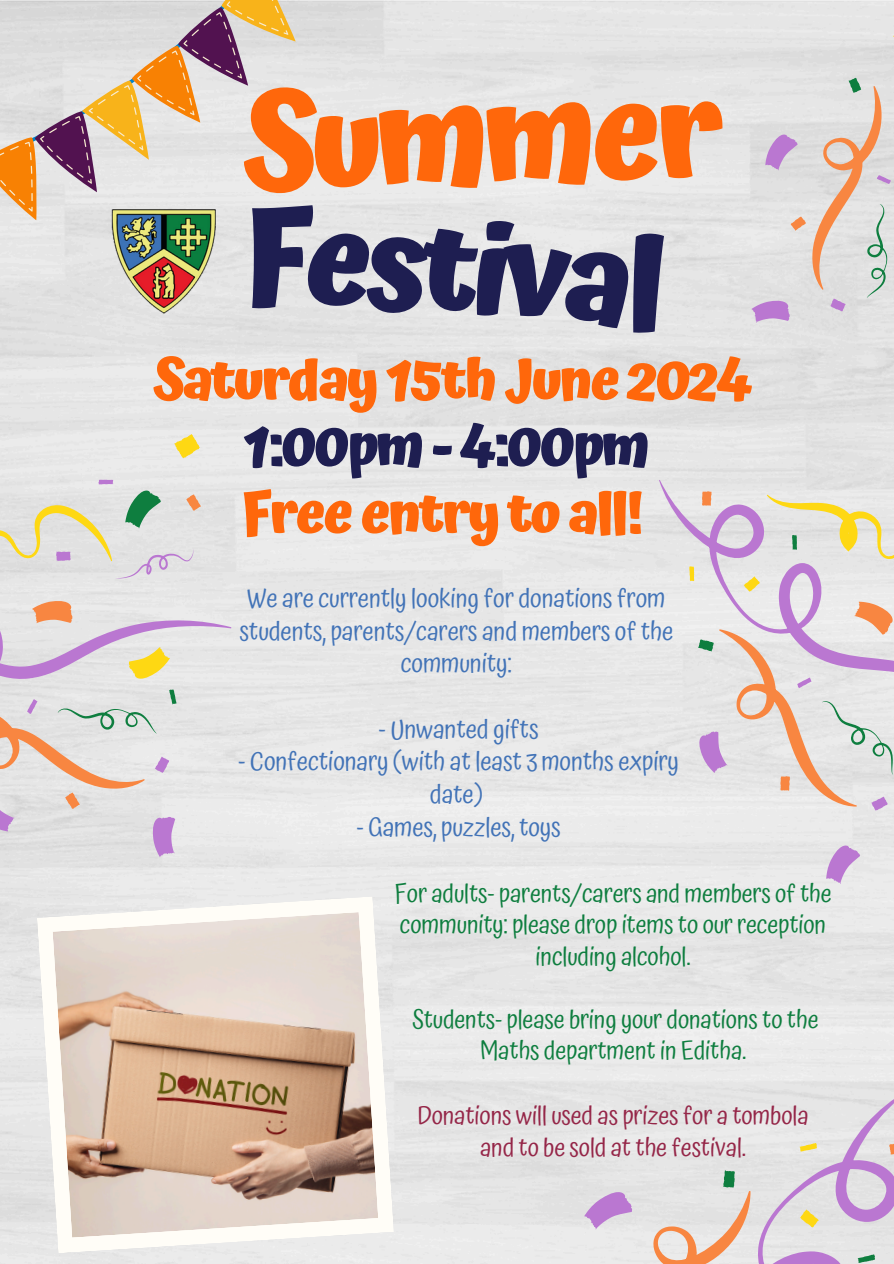
<style>
.page{position:relative;width:894px;height:1264px;background:#fff}
.page>*{position:absolute;margin:0;border:0;box-sizing:border-box;transform-origin:0 0}
.t1{font:700 130.65px "Atma";color:#ff670b}
.t2{font:700 124.2px "Atma";color:#1e1e51}
.t3{font:700 55.95px "Atma";letter-spacing:-.05em;color:#ff670b}
.t4{font:700 55.95px "Atma";letter-spacing:-.05em;color:#1e1e51}
.t5{font:26.1px/32.7px "Atma";letter-spacing:-.01em;color:#4273b7;text-align:center}
.t6{font:25.35px/31.5px "Atma";letter-spacing:-.01em;color:#0e7e3f;text-align:center}
.t7{font:25.35px/31.5px "Atma";letter-spacing:-.01em;color:#952648;text-align:center}
</style>
<div class="page">
<div style="left:757px;top:0;width:136px;height:361px;background:#e4e4e4"></div>
<svg style="left:746px;top:75px;width:148px;height:263px;background:#dfd6d5"></svg>
<svg style="left:37px;top:896px;width:357px;height:357px;fill:#ebebeb"></svg>
<img style="left:53px;top:912px;width:325px;height:325px">
<div style="left:0;top:0;width:470px;height:338px;background:#e6e6e6"></div>
<svg style="left:0;top:0;width:337px;height:253px;background:#dccec3"></svg>
<svg style="left:820px;top:843px;width:44px;height:43px;background:#d7c0df"></svg>
<div style="left:658px;top:422px;width:235px;height:364px;background:#e6e6e6"></div>
<svg style="left:687px;top:461px;width:206px;height:365px;background:#e3d9d8"></svg>
<img style="left:111px;top:209px;width:104px;height:104px">
<div style="left:569px;top:1089px;width:324px;height:77px;background:#e6e6e6"></div>
<svg style="left:532px;top:1166px;width:361px;height:97px;background:#dfd4d9"></svg>
<div style="left:0;top:407px;width:232px;height:433px;background:#e6e6e6"></div>
<svg style="left:0;top:430px;width:203px;height:432px;background:#e1dbd7"></svg>
<p class="t1" style="left:241px;top:68px;width:480px;rotate:-2deg">Summer</p>
<p class="t2" style="left:247px;top:181px;width:426px;rotate:4deg">Festival</p>
<p class="t3" style="left:154px;top:347px;width:600px">Saturday 15th June 2024</p>
<p class="t4" style="left:243px;top:413px;width:408px">1:00pm - 4:00pm</p>
<p class="t3" style="left:240px;top:480px;width:405px">Free entry to all!</p>
<h1 class="t5" style="left:239px;top:581px;width:435px">We are currently looking for donations from students, parents/carers and members of the community:</h1>
<h1 class="t5" style="left:378px;top:712px;width:162px">- Unwanted gifts</h1>
<p class="t5" style="left:238px;top:745px;width:442px">- Confectionary (with at least 3 months expiry date)</p>
<h2 class="t5" style="left:356px;top:810px;width:206px">- Games, puzzles, toys</h2>
<p class="t6" style="left:394px;top:877px;width:439px">For adults- parents/carers and members of the community: please drop items to our reception including alcohol.</p>
<h2 class="t6" style="left:412px;top:1003px;width:408px">Students- please bring your donations to the<br>Maths department in Editha.</h2>
<h2 class="t7" style="left:417px;top:1099px;width:393px">Donations will used as prizes for a tombola and to be sold at the festival.</h2>
</div>
